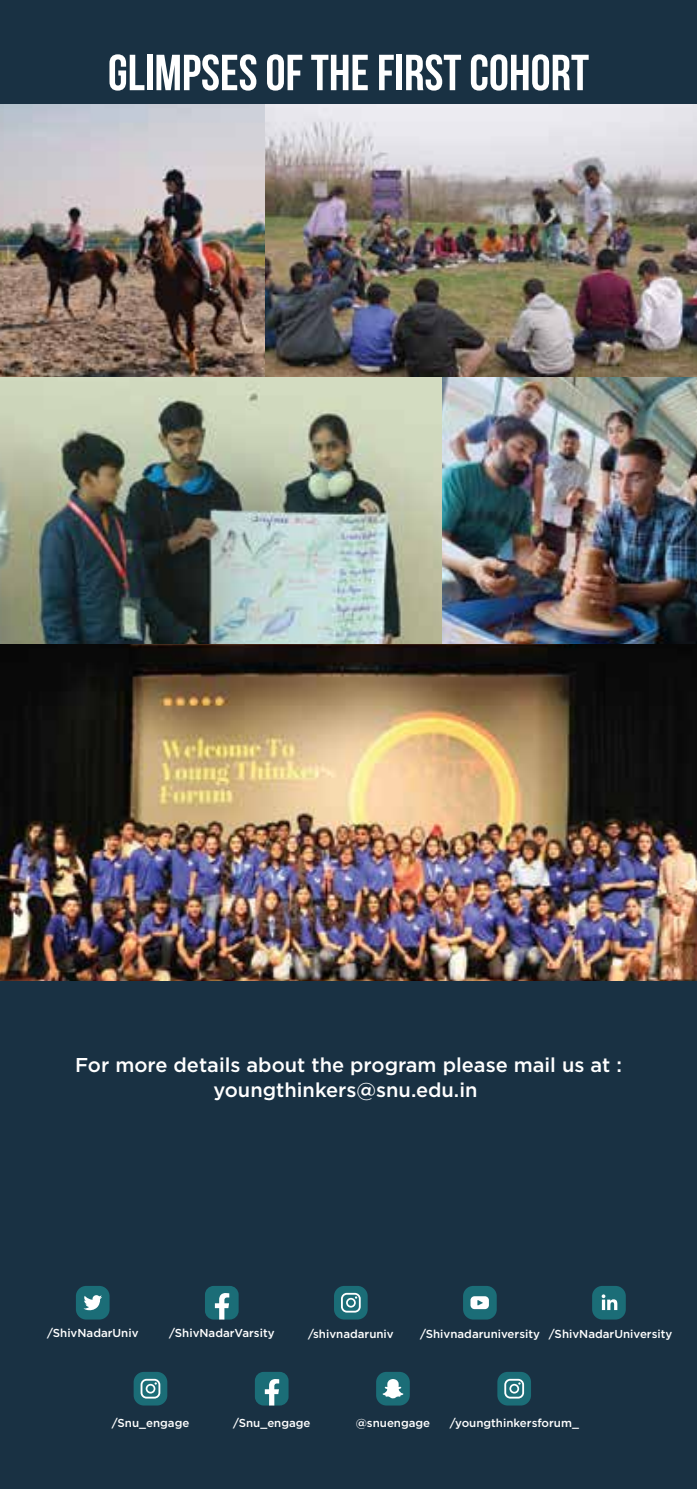
<style>
.page{position:relative;width:697px;height:1489px;background:#fff}
.page>*{position:absolute;margin:0;border:0;box-sizing:border-box;transform-origin:0 0}
.t1{font:700 50.5px "Bebas Neue";color:#fff}
.t2{font:500 20px/25px "Gotham";color:#fff;text-align:center}
.t3{font:500 11.5px "Gotham";color:#fff}
</style>
<div class="page">
<div style="left:1px;top:0;width:695px;height:1488px;background:#193143"></div>
<div style="left:334px;top:1285px;width:33px;height:34px;background:#1b6d77;border-radius:10px"></div>
<svg style="left:341px;top:1292px;width:19px;height:20px"></svg>
<svg style="left:205px;top:1286px;width:33px;height:33px"></svg>
<div style="left:76px;top:1285px;width:33px;height:34px;background:#1b6d77;border-radius:10px"></div>
<svg style="left:83px;top:1295px;width:19px;height:15px"></svg>
<div style="left:376px;top:1371px;width:33px;height:34px;background:#1b6d77;border-radius:10px"></div>
<svg style="left:382px;top:1379px;width:21px;height:19px"></svg>
<svg style="left:255px;top:1372px;width:33px;height:33px"></svg>
<div style="left:133px;top:1371px;width:34px;height:34px;background:#1b6d77;border-radius:10px"></div>
<svg style="left:140px;top:1378px;width:20px;height:20px"></svg>
<div style="left:497px;top:1371px;width:33px;height:34px;background:#1b6d77;border-radius:10px"></div>
<svg style="left:504px;top:1378px;width:19px;height:20px"></svg>
<div style="left:462px;top:1285px;width:34px;height:34px;background:#1b6d77;border-radius:10px"></div>
<svg style="left:470px;top:1296px;width:18px;height:12px"></svg>
<div style="left:591px;top:1285px;width:34px;height:34px;background:#1b6d77;border-radius:10px"></div>
<svg style="left:601px;top:1294px;width:15px;height:15px"></svg>
<div style="left:0;top:1478px;width:696px;height:10px;background:#193143"></div>
<img style="left:0;top:105px;width:265px;height:272px">
<img style="left:265px;top:105px;width:431px;height:272px">
<img style="left:441px;top:377px;width:255px;height:267px">
<img style="left:0;top:377px;width:441px;height:267px">
<img style="left:0;top:644px;width:696px;height:336px">
<h1 class="t1" style="left:108px;top:45px;width:482px">GLIMPSES OF THE FIRST COHORT</h1>
<h2 class="t2" style="left:75px;top:1052px;width:548px">For more details about the program please mail us at : youngthinkers@snu.edu.in</h2>
<p class="t3" style="left:47px;top:1324px;width:93px">/ShivNadarUniv</p>
<p class="t3" style="left:169px;top:1324px;width:107px">/ShivNadarVarsity</p>
<p class="t3" style="left:308px;top:1326px;width:87px">/shivnadaruniv</p>
<p class="t3" style="left:420px;top:1326px;width:253px">/Shivnadaruniversity /ShivNadarUniversity</p>
<p class="t3" style="left:112px;top:1415px;width:79px">/Snu_engage</p>
<p class="t3" style="left:233px;top:1415px;width:79px">/Snu_engage</p>
<p class="t3" style="left:355px;top:1415px;width:76px">@snuengage</p>
<p class="t3" style="left:449px;top:1415px;width:131px">/youngthinkersforum_</p>
</div>
